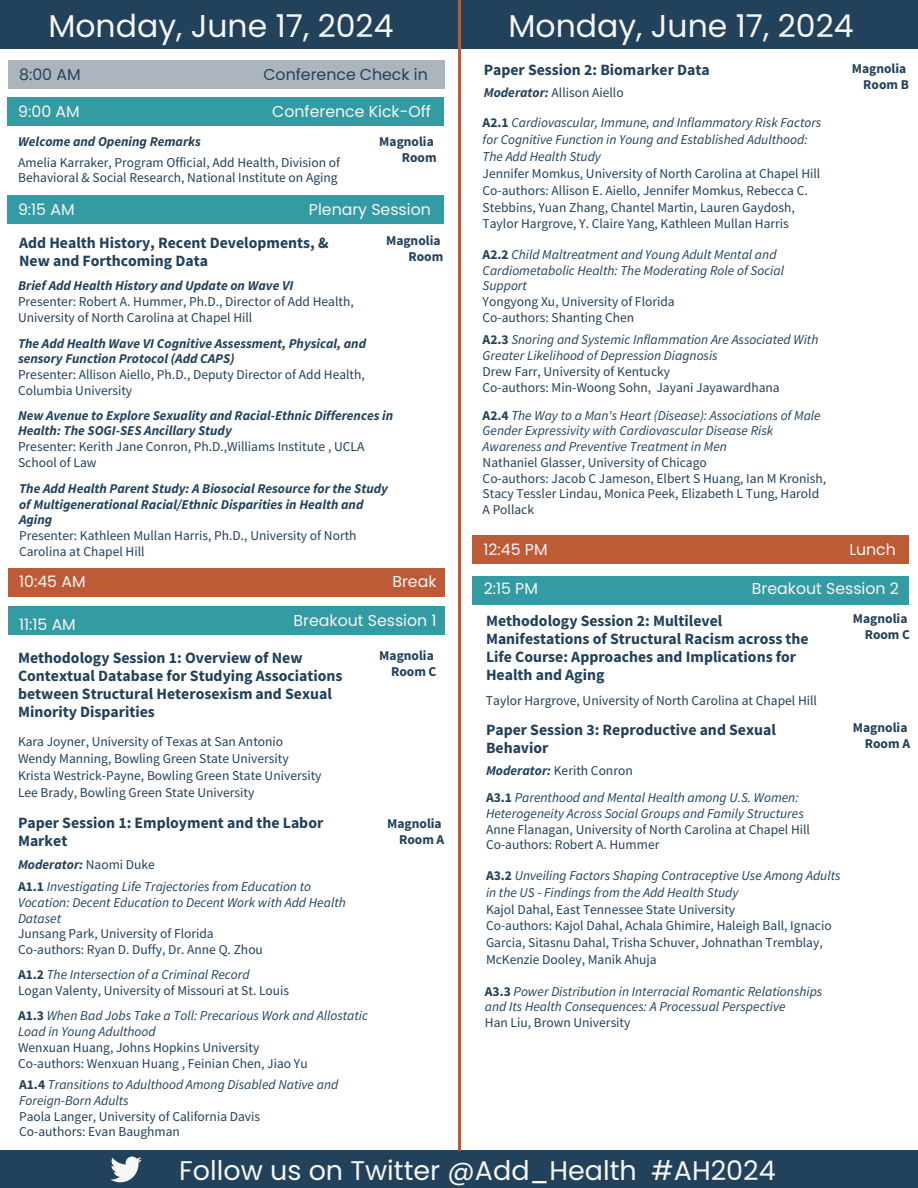
<style>
.page{position:relative;width:918px;height:1188px;background:#fff}
.page>*{position:absolute;margin:0;border:0;box-sizing:border-box;transform-origin:0 0}
.t1{font:31.5px "Poppins";color:#f6f6f6}
.t2{font:27px "Poppins";color:#f6f6f6}
.t3{font:700 15.75px/18px "Source Sans Pro";color:#22415a}
.t4{font:15.75px "Poppins";color:#f6f6f6}
.t5{font:15.75px "Poppins";color:#22415a}
.t6{font:13.5px/15.8px "Source Sans Pro";color:#22415a}
.t7{font:italic 13.5px/15.8px "Source Sans Pro";color:#22415a}
.t8{font:italic 700 13.5px/15.8px "Source Sans Pro";color:#22415a}
.t9{font:700 13.5px/15.8px "Source Sans Pro";color:#22415a;text-align:right}
.s1{font-weight:700}
.s2{font-style:normal}
.s3{font-weight:700;font-style:normal}
.s4{font-style:italic}
.s5{font-weight:700;font-style:italic}
</style>
<div class="page">
<div style="left:8px;top:568px;width:436px;height:28px;background:#bd5b36"></div>
<div style="left:0;top:1151px;width:918px;height:37px;background:#22415a"></div>
<svg style="left:110px;top:1157px;width:32px;height:25px"></svg>
<div style="left:0;top:0;width:459px;height:48px;background:#22415a"></div>
<div style="left:460px;top:0;width:458px;height:48px;background:#22415a"></div>
<div style="left:7px;top:98px;width:436px;height:28px;background:#339ba4"></div>
<div style="left:7px;top:196px;width:436px;height:28px;background:#339ba4"></div>
<div style="left:8px;top:606px;width:436px;height:28px;background:#339ba4"></div>
<div style="left:473px;top:535px;width:436px;height:29px;background:#bd5b36"></div>
<div style="left:473px;top:576px;width:436px;height:28px;background:#339ba4"></div>
<hr style="left:458px;top:0;width:2px;height:1151px;background:#bd5b36">
<div style="left:8px;top:61px;width:436px;height:28px;background:#acb5bd"></div>
<h1 class="t1" style="left:48px;top:8px;width:347px">Monday, June 17, 2024</h1>
<h1 class="t1" style="left:508px;top:8px;width:347px">Monday, June 17, 2024</h1>
<p class="t5" style="left:19px;top:65px;width:63px">8:00 AM</p>
<p class="t5" style="left:263px;top:65px;width:166px">Conference Check in</p>
<p class="t4" style="left:18px;top:102px;width:63px">9:00 AM</p>
<p class="t4" style="left:272px;top:102px;width:160px">Conference Kick-Off</p>
<p class="t9" style="left:379px;top:134px;width:59px">Magnolia<br>Room</p>
<p class="t8" style="left:18px;top:134px;width:184px">Welcome and Opening Remarks</p>
<p class="t6" style="left:18px;top:154px;width:323px">Amelia Karraker, Program Official, Add Health, Division of<br>Behavioral &amp; Social Research, National Institute on Aging</p>
<p class="t4" style="left:18px;top:200px;width:58px">9:15 AM</p>
<p class="t4" style="left:309px;top:200px;width:123px">Plenary Session</p>
<p class="t9" style="left:386px;top:233px;width:59px">Magnolia<br>Room</p>
<p class="t8" style="left:18px;top:278px;width:277px">Brief Add Health History and Update on Wave VI</p>
<p class="t6" style="left:18px;top:294px;width:337px">Presenter: Robert A. Hummer, Ph.D., Director of Add Health,<br>University of North Carolina at Chapel Hill</p>
<p class="t8" style="left:18px;top:335px;width:350px">The Add Health Wave VI Cognitive Assessment, Physical, and sensory Function Protocol (Add CAPS)</p>
<p class="t6" style="left:18px;top:367px;width:348px">Presenter: Allison Aiello, Ph.D., Deputy Director of Add Health,<br>Columbia University</p>
<p class="t8" style="left:18px;top:407px;width:377px">New Avenue to Explore Sexuality and Racial-Ethnic Differences in<br>Health: The SOGI-SES Ancillary Study</p>
<p class="t6" style="left:18px;top:439px;width:348px">Presenter: Kerith Jane Conron, Ph.D.,Williams Institute , UCLA<br>School of Law</p>
<p class="t8" style="left:19px;top:480px;width:370px">The Add Health Parent Study: A Biosocial Resource for the Study of Multigenerational Racial/Ethnic Disparities in Health and<br>Aging</p>
<p class="t6" style="left:19px;top:528px;width:339px">Presenter: Kathleen Mullan Harris, Ph.D., University of North<br>Carolina at Chapel Hill</p>
<p class="t4" style="left:19px;top:573px;width:68px">10:45 AM</p>
<p class="t4" style="left:392px;top:573px;width:46px">Break</p>
<p class="t4" style="left:294px;top:611px;width:144px">Breakout Session 1</p>
<p class="t3" style="left:19px;top:233px;width:311px">Add Health History, Recent Developments, &amp;<br>New and Forthcoming Data</p>
<p class="t4" style="left:19px;top:615px;width:58px">11:15 AM</p>
<p class="t3" style="left:18px;top:648px;width:326px">Methodology Session 1: Overview of New Contextual Database for Studying Associations between Structural Heterosexism and Sexual Minority Disparities</p>
<p class="t6" style="left:18px;top:733px;width:305px;line-height:16.8px">Kara Joyner, University of Texas at San Antonio Wendy Manning, Bowling Green State University Krista Westrick-Payne, Bowling Green State University Lee Brady, Bowling Green State University</p>
<p class="t3" style="left:18px;top:814px;width:307px">Paper Session 1: Employment and the Labor<br>Market</p>
<p class="t7" style="left:18px;top:853px;width:295px;line-height:22.5px"><span class="s1">Moderator:</span> <span class="s2">Naomi Duke<br></span><span class="s3">A1.1</span> Investigating Life Trajectories from Education to</p>
<p class="t7" style="left:18px;top:894px;width:329px">Vocation: Decent Education to Decent Work with Add Health<br>Dataset</p>
<p class="t6" style="left:18px;top:926px;width:246px">Junsang Park, University of Florida<br>Co-authors: Ryan D. Duffy, Dr. Anne Q. Zhou</p>
<p class="t6" style="left:18px;top:966px;width:273px"><span class="s1">A1.2</span> <span class="s4">The Intersection of a Criminal Record<br></span>Logan Valenty, University of Missouri at St. Louis</p>
<p class="t7" style="left:18px;top:1008px;width:351px"><span class="s3">A1.3</span> When Bad Jobs Take a Toll: Precarious Work and Allostatic<br>Load in Young Adulthood</p>
<p class="t6" style="left:18px;top:1039px;width:291px">Wenxuan Huang, Johns Hopkins University<br>Co-authors: Wenxuan Huang , Feinian Chen, Jiao Yu</p>
<p class="t7" style="left:19px;top:1077px;width:321px"><span class="s3">A1.4</span> Transitions to Adulthood Among Disabled Native and<br>Foreign-Born Adults</p>
<p class="t6" style="left:19px;top:1108px;width:243px">Paola Langer, University of California Davis<br>Co-authors: Evan Baughman</p>
<p class="t9" style="left:379px;top:648px;width:59px">Magnolia<br>Room C</p>
<p class="t9" style="left:387px;top:815px;width:59px">Magnolia<br>Room A</p>
<p class="t3" style="left:484px;top:61px;width:228px">Paper Session 2: Biomarker Data</p>
<p class="t6" style="left:484px;top:84px;width:142px"><span class="s5">Moderator:</span> Allison Aiello</p>
<p class="t7" style="left:483px;top:114px;width:340px;line-height:16.8px"><span class="s3">A2.1</span> Cardiovascular, Immune, and Inflammatory Risk Factors for Cognitive Function in Young and Established Adulthood:<br>The Add Health Study</p>
<p class="t6" style="left:483px;top:165px;width:339px;line-height:16.8px">Jennifer Momkus, University of North Carolina at Chapel Hill Co-authors: Allison E. Aiello, Jennifer Momkus, Rebecca C.<br>Stebbins, Yuan Zhang, Chantel Martin, Lauren Gaydosh, Taylor Hargrove, Y. Claire Yang, Kathleen Mullan Harris</p>
<p class="t7" style="left:483px;top:246px;width:303px"><span class="s3">A2.2</span> Child Maltreatment and Young Adult Mental and<br>Cardiometabolic Health: The Moderating Role of Social<br>Support</p>
<p class="t6" style="left:483px;top:294px;width:194px">Yongyong Xu, University of Florida<br>Co-authors: Shanting Chen</p>
<p class="t7" style="left:483px;top:332px;width:337px"><span class="s3">A2.3</span> Snoring and Systemic Inflammation Are Associated With<br>Greater Likelihood of Depression Diagnosis</p>
<p class="t6" style="left:483px;top:363px;width:299px">Drew Farr, University of Kentucky<br>Co-authors: Min-Woong Sohn, Jayani Jayawardhana</p>
<p class="t7" style="left:483px;top:407px;width:340px"><span class="s3">A2.4</span> The Way to a Man's Heart (Disease): Associations of Male<br>Gender Expressivity with Cardiovascular Disease Risk<br>Awareness and Preventive Treatment in Men</p>
<p class="t6" style="left:483px;top:454px;width:345px">Nathaniel Glasser, University of Chicago<br>Co-authors: Jacob C Jameson, Elbert S Huang, Ian M Kronish, Stacy Tessler Lindau, Monica Peek, Elizabeth L Tung, Harold A Pollack</p>
<p class="t9" style="left:852px;top:61px;width:59px">Magnolia<br>Room B</p>
<p class="t4" style="left:483px;top:540px;width:66px">12:45 PM</p>
<p class="t4" style="left:849px;top:540px;width:48px">Lunch</p>
<p class="t4" style="left:484px;top:579px;width:56px">2:15 PM</p>
<p class="t4" style="left:752px;top:579px;width:148px">Breakout Session 2</p>
<p class="t9" style="left:853px;top:611px;width:59px">Magnolia<br>Room C</p>
<p class="t3" style="left:486px;top:611px;width:324px">Methodology Session 2: Multilevel Manifestations of Structural Racism across the Life Course: Approaches and Implications for Health and Aging</p>
<p class="t6" style="left:486px;top:693px;width:333px">Taylor Hargrove, University of North Carolina at Chapel Hill</p>
<p class="t3" style="left:486px;top:720px;width:291px">Paper Session 3: Reproductive and Sexual<br>Behavior</p>
<p class="t7" style="left:486px;top:757px;width:314px;line-height:27px"><span class="s1">Moderator:</span> <span class="s2">Kerith Conron<br></span><span class="s3">A3.1</span> Parenthood and Mental Health among U.S. Women:</p>
<p class="t7" style="left:486px;top:805px;width:319px">Heterogeneity Across Social Groups and Family Structures</p>
<p class="t6" style="left:486px;top:821px;width:326px">Anne Flanagan, University of North Carolina at Chapel Hill<br>Co-authors: Robert A. Hummer</p>
<p class="t7" style="left:486px;top:867px;width:356px;line-height:16.8px"><span class="s3">A3.2</span> Unveiling Factors Shaping Contraceptive Use Among Adults in the US - Findings from the Add Health Study</p>
<p class="t6" style="left:486px;top:901px;width:347px;line-height:16.8px">Kajol Dahal, East Tennessee State University<br>Co-authors: Kajol Dahal, Achala Ghimire, Haleigh Ball, Ignacio Garcia, Sitasnu Dahal, Trisha Schuver, Johnathan Tremblay, McKenzie Dooley, Manik Ahuja</p>
<p class="t7" style="left:485px;top:983px;width:339px"><span class="s3">A3.3</span> Power Distribution in Interracial Romantic Relationships and Its Health Consequences: A Processual Perspective</p>
<p class="t6" style="left:485px;top:1015px;width:147px">Han Liu, Brown University</p>
<p class="t9" style="left:853px;top:720px;width:59px">Magnolia<br>Room A</p>
<h2 class="t2" style="left:179px;top:1155px;width:598px">Follow us on Twitter @Add_Health #AH2024</h2>
</div>
